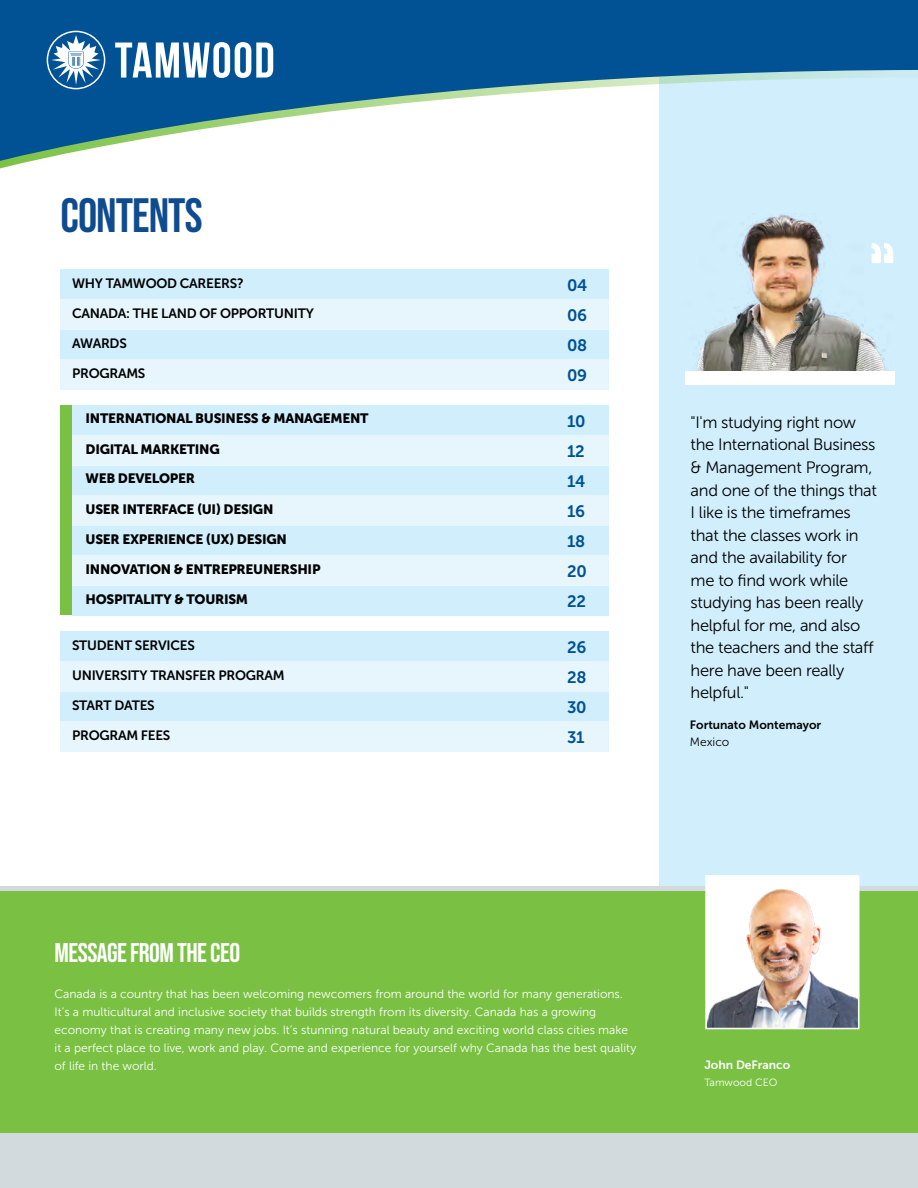
<style>
.page{position:relative;width:918px;height:1188px;background:#fff}
.page>*{position:absolute;margin:0;border:0;box-sizing:border-box;transform-origin:0 0}
.t1{font:48px "Bebas Neue";letter-spacing:-.02em;color:#0f4b8f}
.t2{font:27px "Bebas Neue";letter-spacing:-.02em;color:#fff}
.t3{font:16.5px/22.5px "Museo Sans 300";letter-spacing:-.02em;color:#000}
.t4{font:16.5px "Museo Sans 700";letter-spacing:-.02em;color:#005295}
.t5{font:13.5px "Museo Sans 900";letter-spacing:-.02em;color:#000}
.t6{font:13.5px "Museo Sans 700";letter-spacing:-.02em;color:#000}
.t7{font:12px/18px "Museo Sans 300";color:#fff}
.t8{font:12px "Museo Sans 700";color:#000}
.t9{font:12px "Museo Sans 700";color:#fff}
.t10{font:12px "Museo Sans 300";color:#000}
.t11{font:10.5px "Museo Sans 300";color:#fff}
</style>
<div class="page">
<div style="left:60px;top:269px;width:549px;height:30px;background:#d1eefc"></div>
<div style="left:60px;top:631px;width:549px;height:30px;background:#d1eefc"></div>
<div style="left:72px;top:405px;width:537px;height:30px;background:#d1eefc"></div>
<div style="left:72px;top:525px;width:537px;height:30px;background:#d1eefc"></div>
<div style="left:60px;top:329px;width:549px;height:30px;background:#d1eefc"></div>
<div style="left:60px;top:691px;width:549px;height:30px;background:#d1eefc"></div>
<div style="left:72px;top:465px;width:537px;height:30px;background:#d1eefc"></div>
<div style="left:72px;top:585px;width:537px;height:30px;background:#d1eefc"></div>
<div style="left:60px;top:299px;width:549px;height:30px;background:#e7f6fd"></div>
<div style="left:60px;top:661px;width:549px;height:30px;background:#e7f6fd"></div>
<div style="left:72px;top:435px;width:537px;height:30px;background:#e7f6fd"></div>
<div style="left:72px;top:555px;width:537px;height:30px;background:#e7f6fd"></div>
<div style="left:60px;top:359px;width:549px;height:30px;background:#e7f6fd"></div>
<div style="left:60px;top:721px;width:549px;height:30px;background:#e7f6fd"></div>
<div style="left:72px;top:495px;width:537px;height:30px;background:#e7f6fd"></div>
<div style="left:659px;top:0;width:259px;height:887px;background:#d1eefc"></div>
<img style="left:685px;top:214px;width:208px;height:162px">
<div style="left:686px;top:372px;width:209px;height:13px;background:#fff"></div>
<svg style="left:872px;top:243px;width:21px;height:20px"></svg>
<svg style="left:0;top:0;width:918px;height:164px;fill:#005295"></svg>
<svg style="left:47px;top:31px;width:58px;height:58px"></svg>
<svg style="left:115px;top:42px;width:158px;height:36px"></svg>
<div style="left:60px;top:406px;width:12px;height:209px;background:#7ac143"></div>
<div style="left:0;top:887px;width:918px;height:301px;background:#d3dade"></div>
<div style="left:0;top:891px;width:918px;height:242px;background:#7ac143"></div>
<img style="left:708px;top:878px;width:149px;height:148px">
<div style="left:705px;top:875px;width:155px;height:154px;border:2px solid #fff"></div>
<h1 class="t1" style="left:60px;top:189px;width:144px">CONTENTS</h1>
<p class="t6" style="left:72px;top:275px;width:173px">WHY TAMWOOD CAREERS?</p>
<h3 class="t4" style="left:567px;top:276px;width:22px">04</h3>
<p class="t6" style="left:72px;top:305px;width:244px">CANADA: THE LAND OF OPPORTUNITY</p>
<h3 class="t4" style="left:567px;top:306px;width:22px">06</h3>
<p class="t6" style="left:72px;top:335px;width:56px">AWARDS</p>
<h3 class="t4" style="left:567px;top:336px;width:22px">08</h3>
<p class="t6" style="left:72px;top:365px;width:75px">PROGRAMS</p>
<h3 class="t4" style="left:567px;top:366px;width:22px">09</h3>
<p class="t5" style="left:86px;top:411px;width:285px">INTERNATIONAL BUSINESS &amp; MANAGEMENT</p>
<p class="t5" style="left:86px;top:441px;width:136px">DIGITAL MARKETING</p>
<p class="t5" style="left:86px;top:471px;width:111px">WEB DEVELOPER</p>
<p class="t5" style="left:86px;top:501px;width:189px">USER INTERFACE (UI) DESIGN</p>
<p class="t5" style="left:86px;top:531px;width:203px">USER EXPERIENCE (UX) DESIGN</p>
<p class="t5" style="left:86px;top:561px;width:236px">INNOVATION &amp; ENTREPREUNERSHIP</p>
<p class="t5" style="left:86px;top:591px;width:164px">HOSPITALITY &amp; TOURISM</p>
<p class="t6" style="left:72px;top:637px;width:124px">STUDENT SERVICES</p>
<p class="t6" style="left:72px;top:667px;width:214px">UNIVERSITY TRANSFER PROGRAM</p>
<p class="t6" style="left:72px;top:697px;width:84px">START DATES</p>
<h3 class="t4" style="left:567px;top:412px;width:20px">10</h3>
<h3 class="t4" style="left:567px;top:442px;width:19px">12</h3>
<h3 class="t4" style="left:567px;top:472px;width:20px">14</h3>
<h3 class="t4" style="left:567px;top:502px;width:20px">16</h3>
<h3 class="t4" style="left:567px;top:532px;width:20px">18</h3>
<h3 class="t4" style="left:567px;top:562px;width:21px">20</h3>
<h3 class="t4" style="left:567px;top:592px;width:20px">22</h3>
<h3 class="t4" style="left:567px;top:638px;width:21px">26</h3>
<h3 class="t4" style="left:567px;top:668px;width:21px">28</h3>
<h3 class="t4" style="left:567px;top:698px;width:21px">30</h3>
<p class="t3" style="left:691px;top:411px;width:188px">"I'm studying right now the International Business &amp; Management Program, and one of the things that<br>I like is the timeframes that the classes work in and the availability for<br>me to find work while studying has been really helpful for me, and also the teachers and the staff here have been really helpful."</p>
<p class="t6" style="left:72px;top:727px;width:100px">PROGRAM FEES</p>
<h3 class="t4" style="left:567px;top:728px;width:19px">31</h3>
<p class="t8" style="left:690px;top:718px;width:133px">Fortunato Montemayor</p>
<p class="t10" style="left:690px;top:735px;width:41px">Mexico</p>
<h2 class="t2" style="left:55px;top:938px;width:187px">MESSAGE FROM THE CEO</h2>
<p class="t7" style="left:55px;top:985px;width:583px">Canada is a country that has been welcoming newcomers from around the world for many generations.<br>It’s a multicultural and inclusive society that builds strength from its diversity. Canada has a growing economy that is creating many new jobs. It’s stunning natural beauty and exciting world class cities make it a perfect place to live, work and play. Come and experience for yourself why Canada has the best quality of life in the world.</p>
<p class="t9" style="left:704px;top:1059px;width:87px">John DeFranco</p>
<p class="t11" style="left:704px;top:1077px;width:75px">Tamwood CEO</p>
</div>
